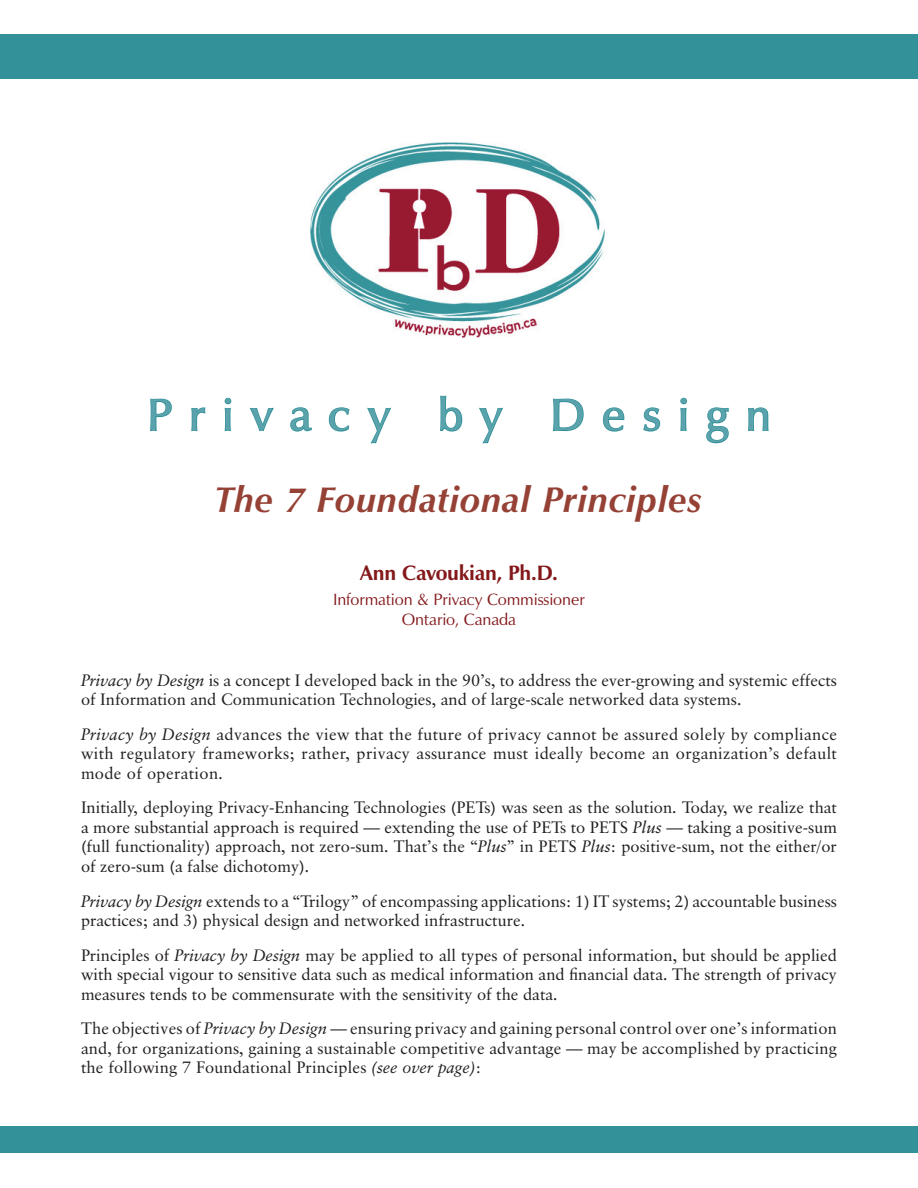
<style>
.page{position:relative;width:918px;height:1188px;background:#fff}
.page>*{position:absolute;margin:0;border:0;box-sizing:border-box;transform-origin:0 0}
.t1{font:600 45px "Zapf Humanist 601 BT";letter-spacing:.385em;color:#5aa3ac}
.t2{font:italic 700 36px "Zapf Humanist 601 BT";letter-spacing:.015em;color:#964135}
.t3{font:700 21px "Zapf Humanist 601 BT";letter-spacing:-.015em;color:#83171a}
.t4{font:16.5px/19.5px "Classical Garamond BT";color:#231f20;text-align:justify}
.t5{font:16.5px "Zapf Humanist 601 BT";letter-spacing:-.005em;color:#83171a}
.s1{font-style:italic}
</style>
<div class="page">
<div style="left:0;top:34px;width:918px;height:45px;background:#329199"></div>
<svg style="left:150px;top:398px;width:22px;height:34px"></svg>
<svg style="left:191px;top:407px;width:15px;height:25px"></svg>
<svg style="left:224px;top:397px;width:8px;height:35px"></svg>
<svg style="left:249px;top:407px;width:25px;height:25px"></svg>
<svg style="left:290px;top:407px;width:22px;height:25px"></svg>
<svg style="left:328px;top:407px;width:22px;height:25px"></svg>
<svg style="left:367px;top:407px;width:25px;height:37px"></svg>
<svg style="left:440px;top:395px;width:23px;height:37px"></svg>
<svg style="left:479px;top:407px;width:24px;height:37px"></svg>
<svg style="left:553px;top:398px;width:31px;height:34px"></svg>
<svg style="left:602px;top:407px;width:23px;height:25px"></svg>
<svg style="left:643px;top:407px;width:18px;height:25px"></svg>
<svg style="left:680px;top:397px;width:7px;height:35px"></svg>
<svg style="left:706px;top:407px;width:23px;height:37px"></svg>
<svg style="left:748px;top:407px;width:21px;height:25px"></svg>
<img style="left:310px;top:142px;width:295px;height:196px">
<div style="left:0;top:1127px;width:918px;height:26px;background:#329199"></div>
<h1 class="t1" style="left:147px;top:387px;width:625px">Privacy by Design</h1>
<p class="t2" style="left:215px;top:478px;width:489px">The 7 Foundational Principles</p>
<p class="t3" style="left:360px;top:559px;width:199px">Ann Cavoukian, Ph.D.</p>
<p class="t5" style="left:333px;top:589px;width:253px">Information &amp; Privacy Commissioner</p>
<p class="t5" style="left:402px;top:609px;width:116px">Ontario, Canada</p>
<p class="t4" style="left:81px;top:670px;width:757px"><span class="s1">Privacy by Design</span> is a concept I developed back in the 90’s, to address the ever-growing and systemic effects of Information and Communication Technologies, and of large-scale networked data systems.</p>
<p class="t4" style="left:81px;top:724px;width:758px"><span class="s1">Privacy by Design</span> advances the view that the future of privacy cannot be assured solely by compliance with regulatory frameworks; rather, privacy assurance must ideally become an organization’s default mode of operation.</p>
<p class="t4" style="left:81px;top:798px;width:758px">Initially, deploying Privacy-Enhancing Technologies (PETs) was seen as the solution. Today, we realize that a more substantial approach is required — extending the use of PETs to PETS <span class="s1">Plus</span> — taking a positive-sum (full functionality) approach, not zero-sum. That’s the “<span class="s1">Plus</span>” in PETS <span class="s1">Plus</span>: positive-sum, not the either/or of zero-sum (a false dichotomy).</p>
<p class="t4" style="left:81px;top:891px;width:758px"><span class="s1">Privacy by Design</span> extends to a “Trilogy” of encompassing applications: 1) IT systems; 2) accountable business practices; and 3) physical design and networked infrastructure.</p>
<p class="t4" style="left:81px;top:945px;width:758px">Principles of <span class="s1">Privacy by Design</span> may be applied to all types of personal information, but should be applied with special vigour to sensitive data such as medical information and financial data. The strength of privacy measures tends to be commensurate with the sensitivity of the data.</p>
<p class="t4" style="left:81px;top:1019px;width:758px">The objectives of <span class="s1">Privacy by Design</span> — ensuring privacy and gaining personal control over one’s information and, for organizations, gaining a sustainable competitive advantage — may be accomplished by practicing the following 7 Foundational Principles <span class="s1">(see over page)</span>:</p>
</div>
